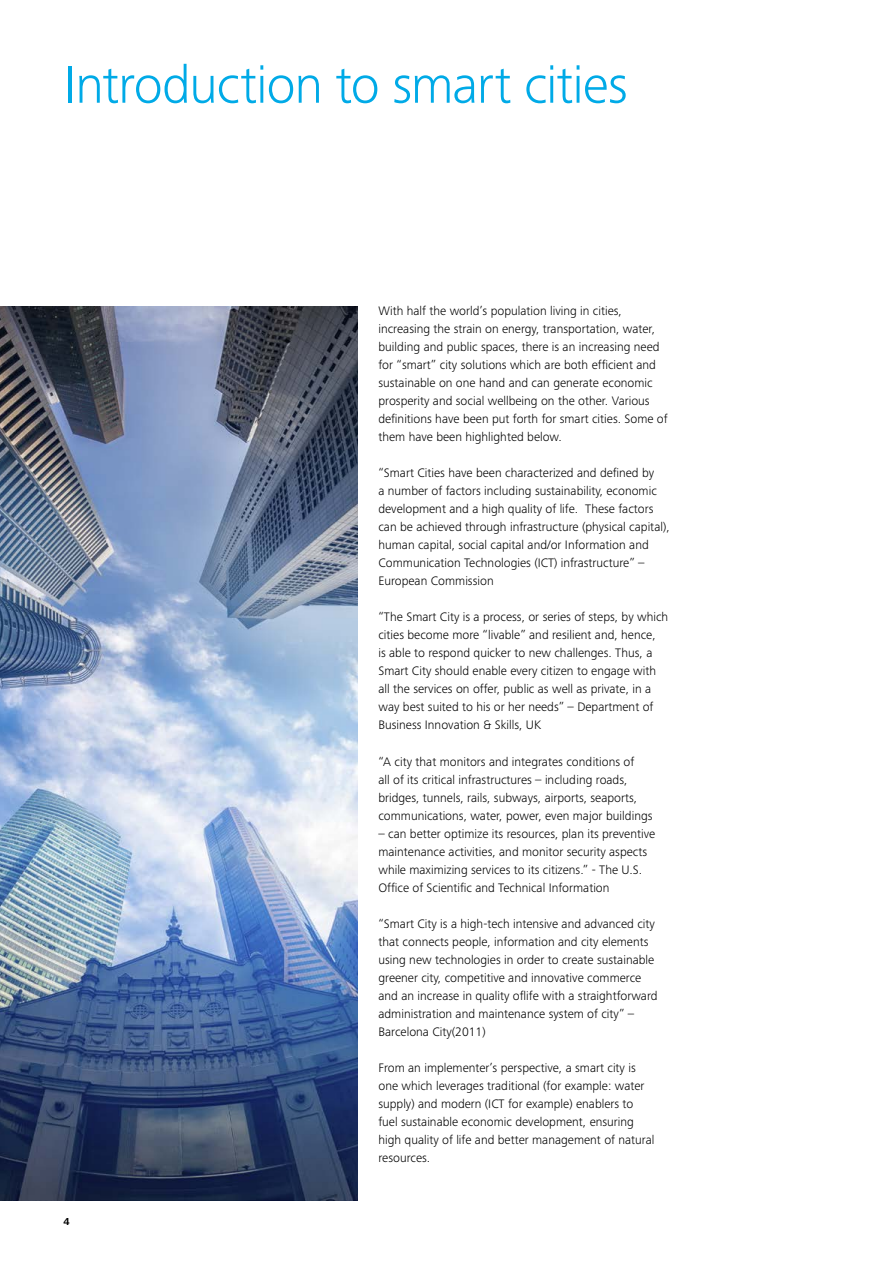
<style>
.page{position:relative;width:893px;height:1263px;background:#fff}
.page>*{position:absolute;margin:0;border:0;box-sizing:border-box;transform-origin:0 0}
.t1{font:300 54px "Frutiger Next Pro";letter-spacing:-.02em;color:#00aae7}
.t2{font:300 12.75px/18px "Frutiger Next Pro";color:#000}
.t3{font:700 10.5px "Frutiger Next Pro";color:#000}
</style>
<div class="page">
<img style="left:0;top:306px;width:357px;height:894px">
<h1 class="t1" style="left:64px;top:54px;width:566px">Introduction to smart cities</h1>
<p class="t3" style="left:63px;top:1215px;width:8px">4</p>
<p class="t2" style="left:378px;top:302px;width:291px">With half the world’s population living in cities, increasing the strain on energy, transportation, water, building and public spaces, there is an increasing need for “smart” city solutions which are both efficient and sustainable on one hand and can generate economic prosperity and social wellbeing on the other. Various definitions have been put forth for smart cities. Some of them have been highlighted below.</p>
<p class="t2" style="left:378px;top:464px;width:293px">“Smart Cities have been characterized and defined by<br>a number of factors including sustainability, economic development and a high quality of life. These factors can be achieved through infrastructure (physical capital), human capital, social capital and/or Information and Communication Technologies (ICT) infrastructure” – European Commission</p>
<p class="t2" style="left:378px;top:608px;width:291px">“The Smart City is a process, or series of steps, by which cities become more “livable” and resilient and, hence,<br>is able to respond quicker to new challenges. Thus, a Smart City should enable every citizen to engage with all the services on offer, public as well as private, in a way best suited to his or her needs” – Department of Business Innovation &amp; Skills, UK</p>
<p class="t2" style="left:378px;top:752px;width:276px">“A city that monitors and integrates conditions of<br>all of its critical infrastructures – including roads, bridges, tunnels, rails, subways, airports, seaports, communications, water, power, even major buildings</p>
<p class="t2" style="left:378px;top:824px;width:278px">– can better optimize its resources, plan its preventive maintenance activities, and monitor security aspects while maximizing services to its citizens.” - The U.S.<br>Office of Scientific and Technical Information</p>
<p class="t2" style="left:378px;top:914px;width:281px">“Smart City is a high-tech intensive and advanced city that connects people, information and city elements using new technologies in order to create sustainable greener city, competitive and innovative commerce and an increase in quality oflife with a straightforward administration and maintenance system of city” – Barcelona City(2011)</p>
<p class="t2" style="left:378px;top:1058px;width:277px">From an implementer’s perspective, a smart city is one which leverages traditional (for example: water supply) and modern (ICT for example) enablers to fuel sustainable economic development, ensuring high quality of life and better management of natural resources.</p>
</div>
